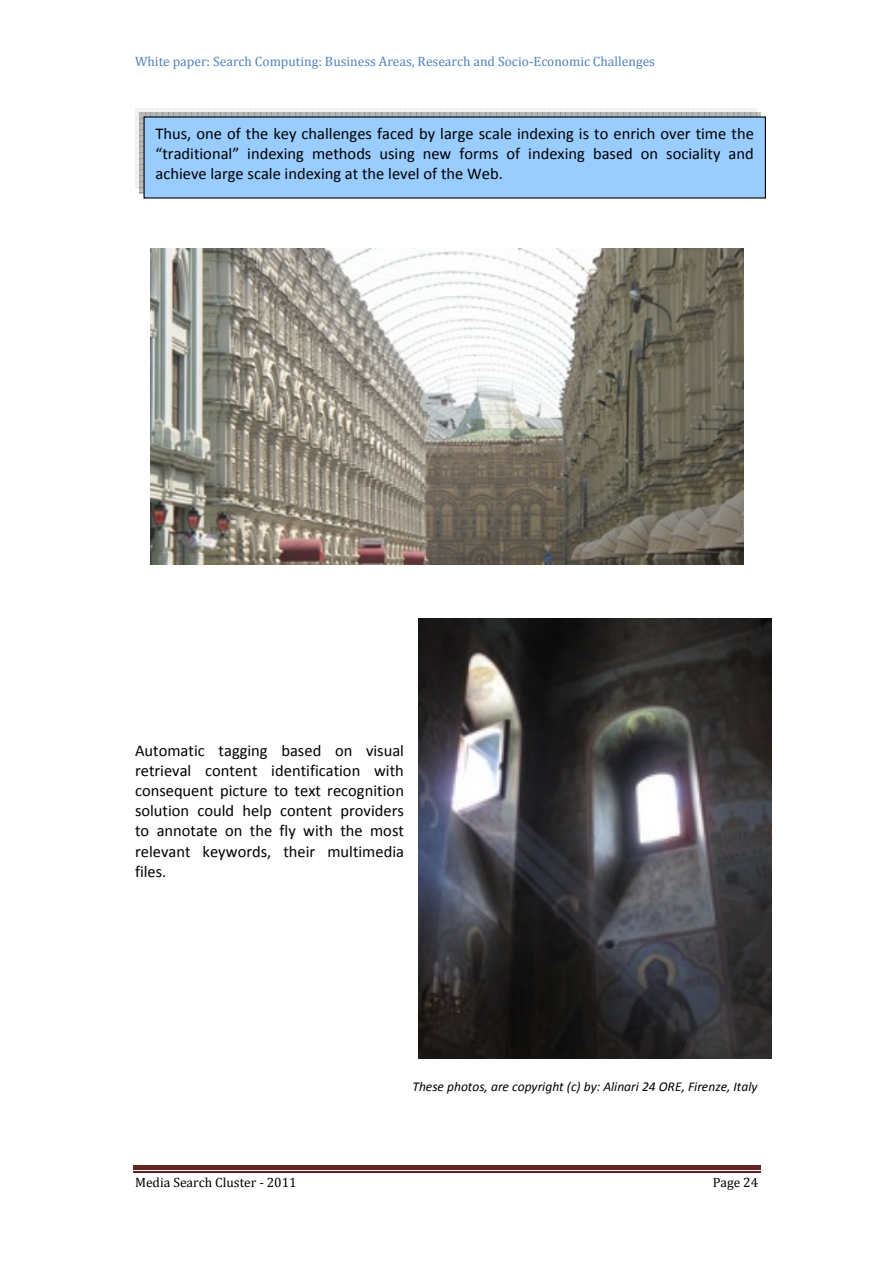
<style>
.page{position:relative;width:893px;height:1263px;background:#fff}
.page>*{position:absolute;margin:0;border:0;box-sizing:border-box;transform-origin:0 0}
.t1{font:16.5px/20.1px "Calibri";color:#000;text-align:justify}
.t2{font:13.5px "Cambria";color:#4f82bd}
.t3{font:italic 13.5px "Calibri";color:#000}
.t4{font:13.5px "Cambria";color:#000}
</style>
<div class="page">
<hr style="left:133px;top:1166px;width:627px;height:4px;background:#622423">
<hr style="left:133px;top:1171px;width:627px;height:1px;background:#622423">
<img style="left:418px;top:619px;width:353px;height:439px">
<img style="left:150px;top:249px;width:593px;height:315px">
<svg style="left:135px;top:108px;width:625px;height:86px"></svg>
<div style="left:144px;top:117px;width:621px;height:81px;background:#9cf"></div>
<p class="t2" style="left:135px;top:53px;width:521px">White paper: Search Computing: Business Areas, Research and Socio-Economic Challenges</p>
<p class="t1" style="left:155px;top:125px;width:600px">Thus, one of the key challenges faced by large scale indexing is to enrich over time the “traditional” indexing methods using new forms of indexing based on sociality and achieve large scale indexing at the level of the Web.</p>
<p class="t1" style="left:135px;top:742px;width:270px">Automatic tagging based on visual retrieval content identification with consequent picture to text recognition solution could help content providers to annotate on the fly with the most relevant keywords, their multimedia files.</p>
<p class="t3" style="left:412px;top:1080px;width:346px">These photos, are copyright (c) by: Alinari 24 ORE, Firenze, Italy</p>
<p class="t4" style="left:135px;top:1174px;width:163px">Media Search Cluster - 2011</p>
<p class="t4" style="left:712px;top:1174px;width:47px">Page 24</p>
</div>
